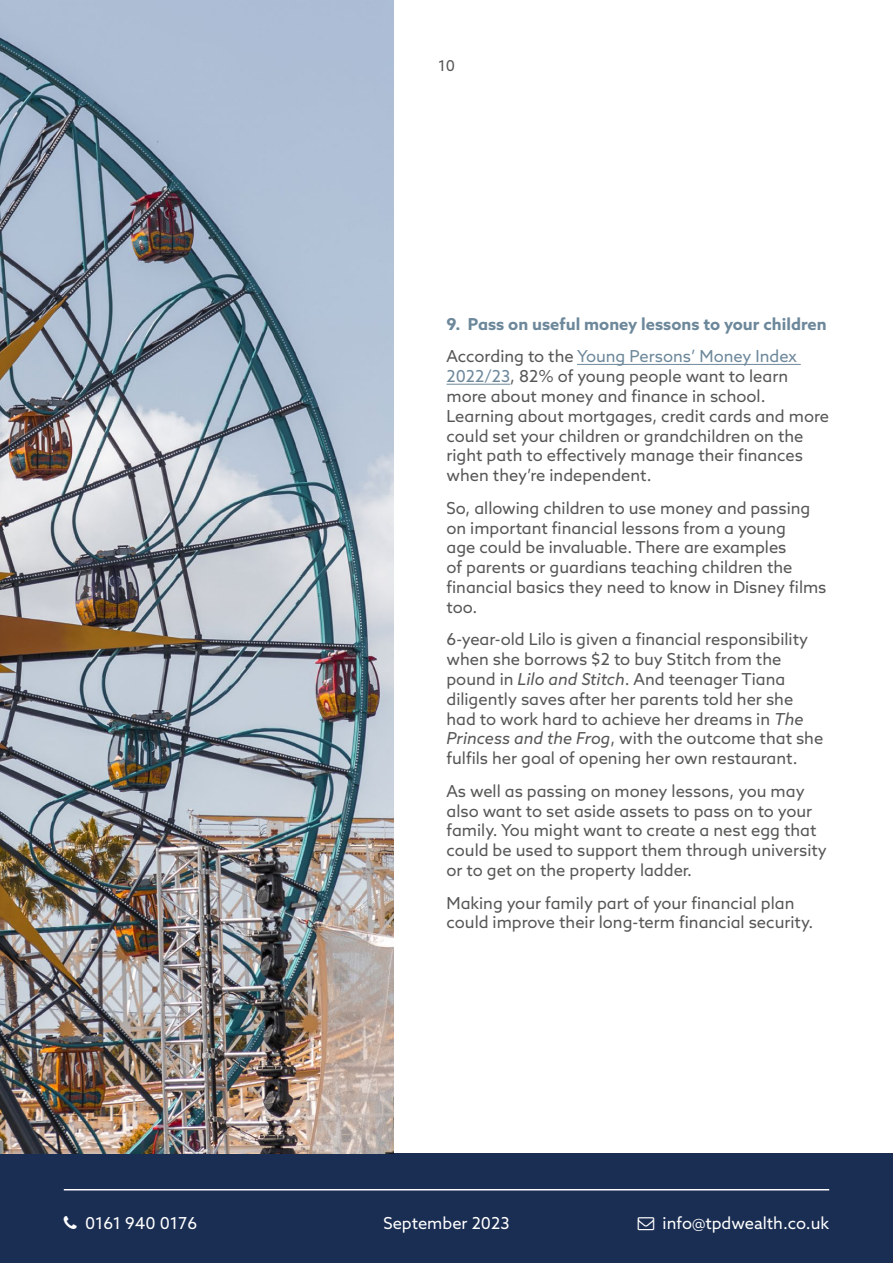
<style>
.page{position:relative;width:893px;height:1263px;background:#fff}
.page>*{position:absolute;margin:0;border:0;box-sizing:border-box;transform-origin:0 0}
.t1{font:16.5px/19.8px "Azo Sans";color:#575756}
.t2{font:700 16.5px/32.5px "Azo Sans";color:#6d889b}
.t3{font:16.5px "Azo Sans";color:#fff}
.t4{font:15px "Azo Sans";color:#575756}
.s1{font-weight:400;color:#575756}
.s2{font-weight:400}
.s3{color:#6d889b}
.s4{font-style:italic}
</style>
<div class="page">
<div style="left:0;top:1153px;width:893px;height:110px;background:#1a2d52"></div>
<hr style="left:64px;top:1189px;width:765px;height:1px;background:#fff">
<img style="left:0;top:0;width:393px;height:1153px">
<hr style="left:577px;top:364px;width:224px;height:1px;background:#6d889b">
<hr style="left:446px;top:384px;width:64px;height:1px;background:#6d889b">
<p class="t4" style="left:438px;top:56px;width:18px">10</p>
<p class="t2" style="left:446px;top:307px;width:382px">9. Pass on useful money lessons to your children<br><span class="s1">According to the</span> <span class="s2">Young Persons’ Money Index</span></p>
<p class="t1" style="left:446px;top:366px;width:384px"><span class="s3">2022/23</span>, 82% of young people want to learn more about money and finance in school.<br>Learning about mortgages, credit cards and more could set your children or grandchildren on the right path to effectively manage their finances when they’re independent.</p>
<p class="t1" style="left:446px;top:498px;width:382px">So, allowing children to use money and passing on important financial lessons from a young<br>age could be invaluable. There are examples<br>of parents or guardians teaching children the financial basics they need to know in Disney films too.</p>
<p class="t1" style="left:446px;top:629px;width:378px">6-year-old Lilo is given a financial responsibility when she borrows $2 to buy Stitch from the pound in <span class="s4">Lilo and Stitch</span>. And teenager Tiana diligently saves after her parents told her she had to work hard to achieve her dreams in <span class="s4">The Princess and the Frog</span>, with the outcome that she fulfils her goal of opening her own restaurant.</p>
<p class="t1" style="left:446px;top:781px;width:382px">As well as passing on money lessons, you may also want to set aside assets to pass on to your family. You might want to create a nest egg that could be used to support them through university or to get on the property ladder.</p>
<p class="t1" style="left:446px;top:892px;width:368px">Making your family part of your financial plan could improve their long-term financial security.</p>
<p class="t3" style="left:85px;top:1212px;width:114px">0161 940 0176</p>
<p class="t3" style="left:663px;top:1212px;width:168px">info@tpdwealth.co.uk</p>
<p class="t3" style="left:383px;top:1213px;width:128px">September 2023</p>
</div>
